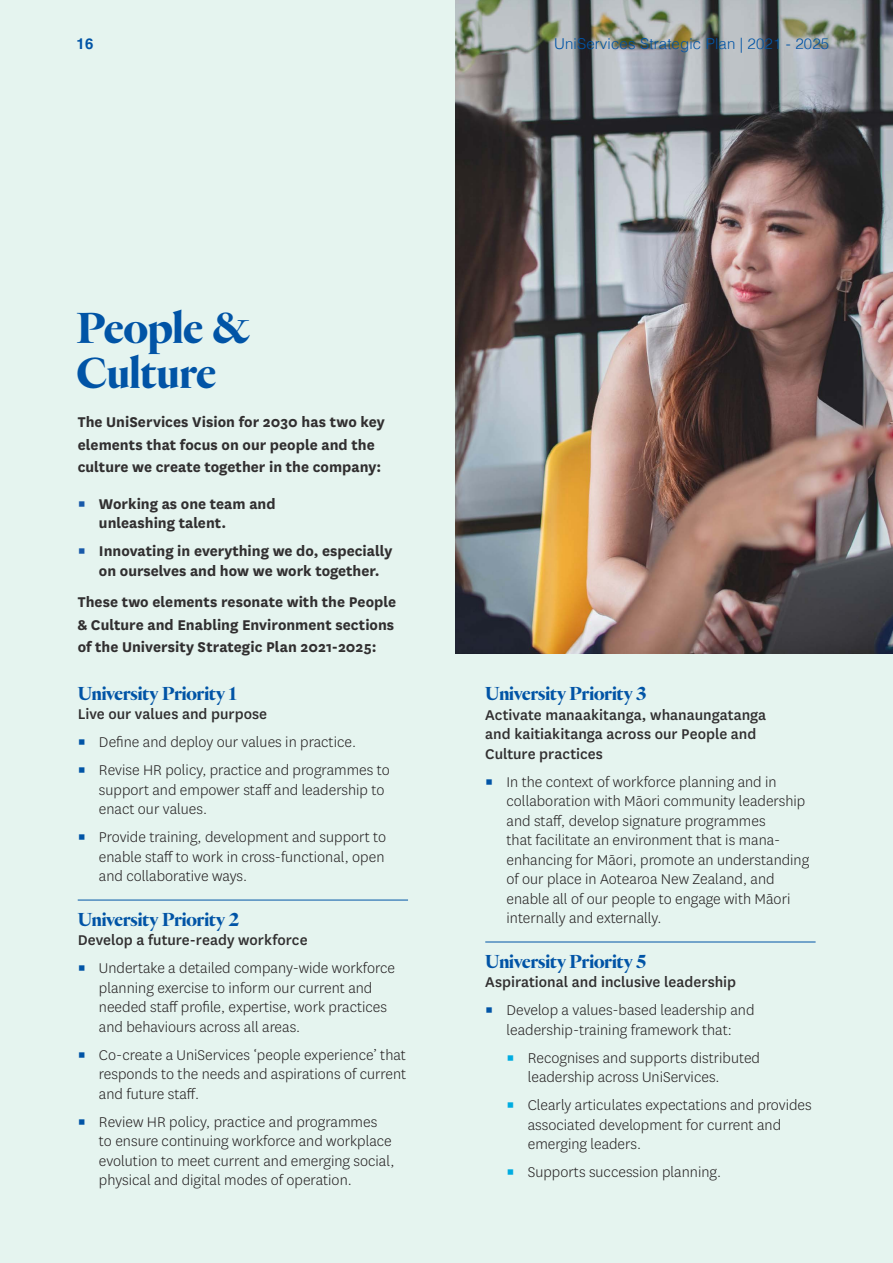
<style>
.page{position:relative;width:893px;height:1263px;background:#e5f4ef}
.page>*{position:absolute;margin:0;border:0;box-sizing:border-box;transform-origin:0 0}
.Bullets_2{font:700 45px/45px "Heldane Display";letter-spacing:.005em;color:#0154a6}
.Bullets_2-2{font:700 19.5px "Heldane Display";letter-spacing:-.005em;color:#0154a6}
.t1{font:300 16.5px/19.5px "National";color:#231f20}
.t2{font:700 16.5px/22.5px "National";color:#312f30}
.Bullets_2-3{font:500 16.5px/19.5px "National";color:#312f30}
.t3{font:300 15px "Helvetica";letter-spacing:.01em;color:#0154a6}
.t4{font:700 15px "Helvetica";color:#0154a6}
.s1{font-weight:400;color:#1859a9}
.s2{font-weight:400;color:#0154a6}
.s3{font-weight:400;color:#00ace1}
</style>
<div class="page">
<img style="left:455px;top:0;width:438px;height:653px">
<hr style="left:78px;top:900px;width:330px;height:1px;background:#0154a6">
<hr style="left:485px;top:942px;width:331px;height:1px;background:#0154a6">
<p class="t4" style="left:77px;top:34px;width:18px">16</p>
<p class="t3" style="left:554px;top:31px;width:277px">UniServices Strategic Plan | 2021 - 2025</p>
<p class="Bullets_2" style="left:77px;top:306px;width:174px">People &amp;<br>Culture</p>
<p class="t2" style="left:78px;top:410px;width:308px">The UniServices Vision for 2030 has two key elements that focus on our people and the culture we create together in the company:</p>
<p class="t2" style="left:99px;top:493px;width:178px;line-height:19.5px;text-indent:-21px"><span class="s1">▪</span> Working as one team and unleashing talent.</p>
<p class="t2" style="left:78px;top:540px;width:316px;line-height:19.5px;text-align:center"><span class="s1">▪</span> Innovating in everything we do, especially on ourselves and how we work together.</p>
<p class="t2" style="left:78px;top:590px;width:320px">These two elements resonate with the People &amp; Culture and Enabling Environment sections of the University Strategic Plan 2021-2025:</p>
<p class="Bullets_2-2" style="left:78px;top:681px;width:160px">University Priority 1</p>
<p class="Bullets_2-3" style="left:78px;top:704px;width:191px">Live our values and purpose</p>
<p class="t1" style="left:78px;top:732px;width:280px"><span class="s2">▪</span> Define and deploy our values in practice.</p>
<p class="t1" style="left:99px;top:760px;width:292px;text-indent:-21px"><span class="s2">▪</span> Revise HR policy, practice and programmes to support and empower staff and leadership to enact our values.</p>
<p class="t1" style="left:99px;top:827px;width:289px;text-align:justify;text-indent:-21px"><span class="s2">▪</span> Provide training, development and support to enable staff to work in cross-functional, open and collaborative ways.</p>
<p class="Bullets_2-2" style="left:78px;top:907px;width:163px">University Priority 2</p>
<p class="Bullets_2-3" style="left:78px;top:930px;width:231px">Develop a future-ready workforce</p>
<p class="t1" style="left:99px;top:958px;width:298px;text-indent:-21px"><span class="s2">▪</span> Undertake a detailed company-wide workforce planning exercise to inform our current and needed staff profile, expertise, work practices and behaviours across all areas.</p>
<p class="t1" style="left:99px;top:1045px;width:309px;text-align:justify;text-indent:-21px"><span class="s2">▪</span> Co-create a UniServices ‘people experience’ that responds to the needs and aspirations of current and future staff.</p>
<p class="t1" style="left:99px;top:1112px;width:297px;text-indent:-21px"><span class="s2">▪</span> Review HR policy, practice and programmes<br>to ensure continuing workforce and workplace evolution to meet current and emerging social, physical and digital modes of operation.</p>
<p class="Bullets_2-2" style="left:485px;top:682px;width:162px">University Priority 3</p>
<p class="Bullets_2-3" style="left:485px;top:704px;width:282px">Activate manaakitanga, whanaungatanga and kaitiakitanga across our People and<br>Culture practices</p>
<p class="t1" style="left:506px;top:771px;width:304px;text-indent:-21px"><span class="s2">▪</span> In the context of workforce planning and in collaboration with Māori community leadership and staff, develop signature programmes<br>that facilitate an environment that is mana&shy;enhancing for Māori, promote an understanding of our place in Aotearoa New Zealand, and enable all of our people to engage with Māori internally and externally.</p>
<p class="Bullets_2-2" style="left:485px;top:949px;width:162px">University Priority 5</p>
<p class="Bullets_2-3" style="left:485px;top:972px;width:252px">Aspirational and inclusive leadership</p>
<p class="t1" style="left:485px;top:1000px;width:271px;text-align:center"><span class="s2">▪</span> Develop a values-based leadership and leadership-training framework that:</p>
<p class="t1" style="left:528px;top:1048px;width:234px;text-indent:-21px"><span class="s3">▪</span> Recognises and supports distributed leadership across UniServices.</p>
<p class="t1" style="left:528px;top:1095px;width:286px;text-indent:-21px"><span class="s3">▪</span> Clearly articulates expectations and provides associated development for current and emerging leaders.</p>
<p class="t1" style="left:506px;top:1162px;width:216px"><span class="s3">▪</span> Supports succession planning.</p>
</div>
